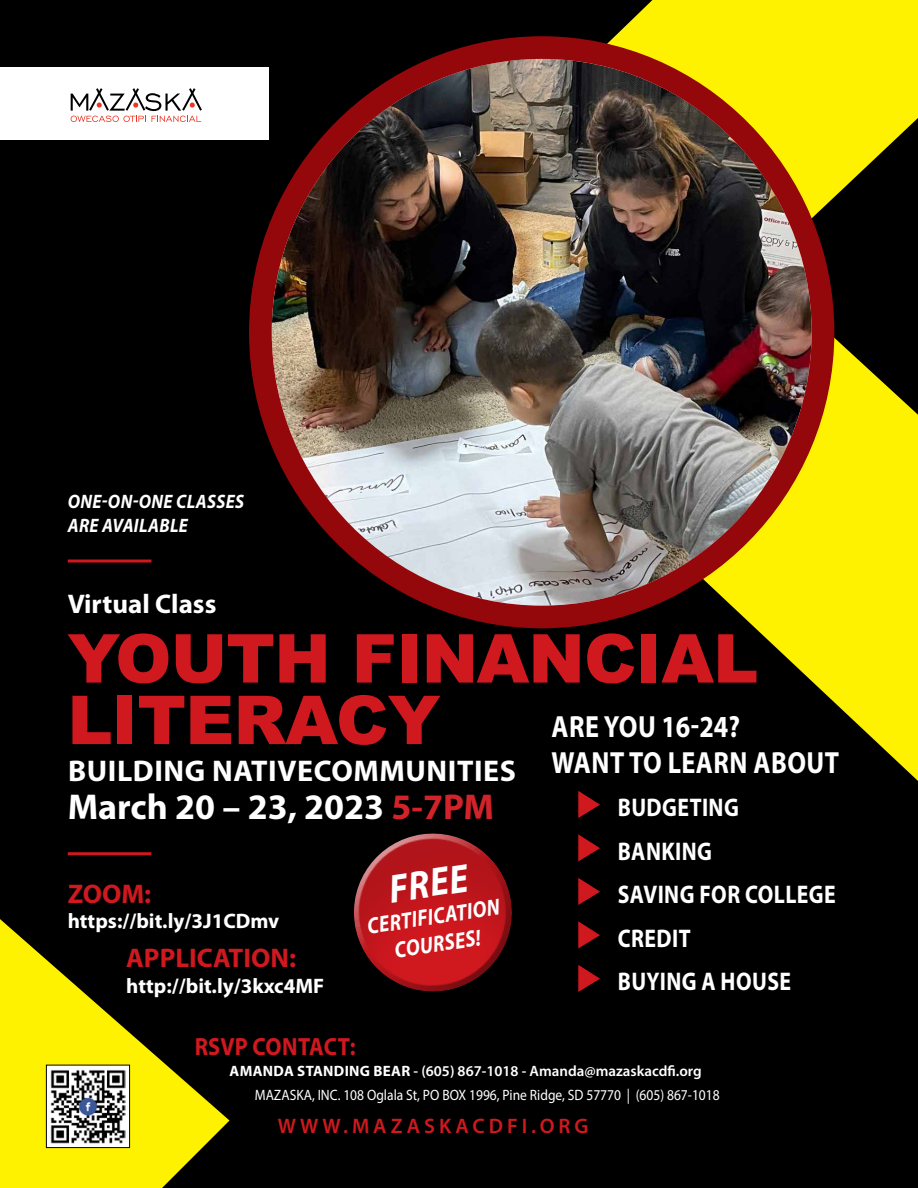
<style>
.page{position:relative;width:918px;height:1188px;background:#000}
.page>*{position:absolute;margin:0;border:0;box-sizing:border-box;transform-origin:0 0}
.t1{font:900 67.5px/61.5px "Arial";letter-spacing:-.01em;color:#d0181f}
.t2{font:italic 700 40.35px "Myriad Pro";color:#fff;scale:.9 1}
.t3{font:700 36px "Myriad Pro";color:#fff}
.t4{font:700 30.75px/35.8px "Myriad Pro";letter-spacing:.02em;color:#fff;scale:.85 1}
.t5{font:700 30px "Myriad Pro";letter-spacing:.02em;color:#fff}
.t6{font:700 27px "Myriad Pro";color:#d0181f}
.t7{font:700 27px "Myriad Pro";color:#fff}
.t8{font:700 25.65px/43.5px "Myriad Pro";letter-spacing:.02em;color:#fff;scale:.85 1}
.t9{font:700 24.9px "Myriad Pro";color:#d0181f;scale:.9 1}
.t10{font:italic 700 23.1px/27.8px "Myriad Pro";color:#fff;text-align:center;scale:.85 1}
.t11{font:700 21px "Myriad Pro";color:#fff}
.t12{font:600 21px "Myriad Pro";letter-spacing:.19em;color:#d0181f}
.t13{font:italic 700 19.5px/24px "Myriad Pro";letter-spacing:.02em;color:#fff;scale:.9 1}
.t14{font:15px/24px "Myriad Pro";color:#fff;scale:.9 1}
.s1{color:#d2232a}
.s2{font-weight:700}
.s3{font-weight:600}
</style>
<div class="page">
<svg style="left:429px;top:0;width:489px;height:781px"></svg>
<img style="left:272px;top:59px;width:540px;height:547px">
<div style="left:249px;top:36px;width:585px;height:592px;border:23px solid #94070a;border-radius:50%"></div>
<div style="left:0;top:68px;width:269px;height:72px;background:#fff"></div>
<svg style="left:71px;top:88px;width:131px;height:34px"></svg>
<svg style="left:0;top:919px;width:230px;height:269px;fill:#fff200"></svg>
<svg style="left:46px;top:1065px;width:84px;height:83px"></svg>
<hr style="left:68px;top:852px;width:83px;height:3px;background:#d0181f">
<hr style="left:68px;top:560px;width:83px;height:3px;background:#d0181f">
<svg style="left:578px;top:791px;width:22px;height:27px"></svg>
<svg style="left:578px;top:834px;width:22px;height:28px"></svg>
<svg style="left:578px;top:878px;width:22px;height:27px"></svg>
<svg style="left:578px;top:921px;width:22px;height:28px"></svg>
<svg style="left:578px;top:965px;width:22px;height:27px"></svg>
<svg style="left:354px;top:833px;width:158px;height:159px"></svg>
<h3 class="t13" style="left:68px;top:489px;width:197px">ONE-ON-ONE CLASSES<br>ARE AVAILABLE</h3>
<h3 class="t7" style="left:68px;top:589px;width:150px">Virtual Class</h3>
<h1 class="t1" style="left:68px;top:626px;width:692px">YOUTH FINANCIAL<br>LITERACY</h1>
<h3 class="t5" style="left:68px;top:754px;width:450px">BUILDING NATIVECOMMUNITIES</h3>
<h3 class="t3" style="left:68px;top:787px;width:428px">March 20 – 23, 2023 <span class="s1">5-7PM</span></h3>
<h3 class="t4" style="left:552px;top:709px;width:340px">ARE YOU 16-24?<br>WANT TO LEARN ABOUT</h3>
<h3 class="t8" style="left:618px;top:786px;width:258px">BUDGETING<br>BANKING<br>SAVING FOR COLLEGE<br>CREDIT<br>BUYING A HOUSE</h3>
<h2 class="t2" style="left:386px;top:863px;width:90px;rotate:-8deg">FREE</h2>
<h3 class="t10" style="left:365px;top:912px;width:159px;rotate:-9deg">CERTIFICATION<br>COURSES!</h3>
<h3 class="t6" style="left:68px;top:879px;width:85px">ZOOM:</h3>
<h3 class="t11" style="left:68px;top:910px;width:213px">https://bit.ly/3J1CDmv</h3>
<h3 class="t6" style="left:126px;top:943px;width:171px">APPLICATION:</h3>
<h3 class="t11" style="left:126px;top:974px;width:199px">http://bit.ly/3kxc4MF</h3>
<h3 class="t9" style="left:195px;top:1033px;width:180px">RSVP CONTACT:</h3>
<p class="t14" style="left:255px;top:1059px;width:518px;text-indent:-25px"><span class="s2">AMANDA STANDING BEAR</span> <span class="s3">- (605) 867-1018 - Amanda@mazaskacdfi.org<br></span>MAZASKA, INC. 108 Oglala St, PO BOX 1996, Pine Ridge, SD 57770 | (605) 867-1018</p>
<h3 class="t12" style="left:278px;top:1112px;width:312px">WWW.MAZASKACDFI.ORG</h3>
</div>
